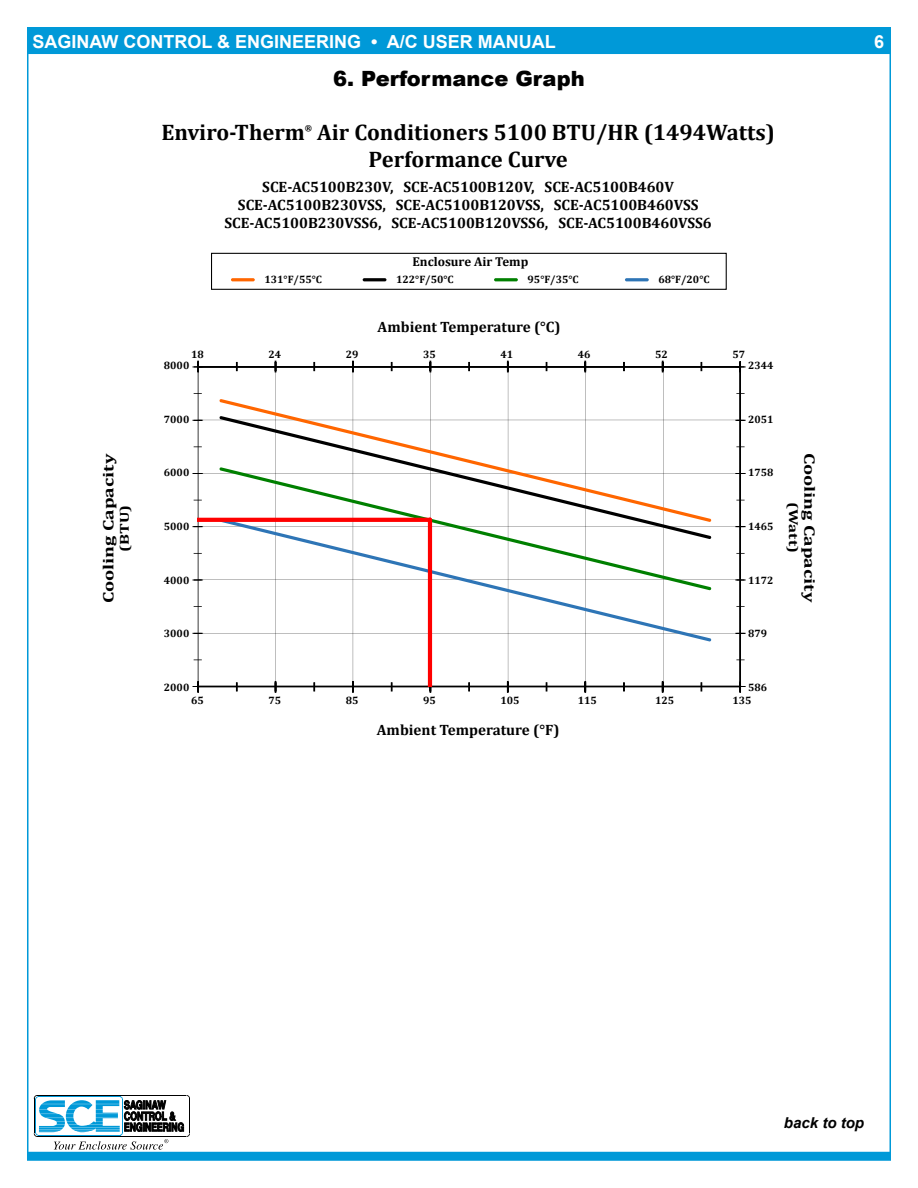
<style>
.page{position:relative;width:918px;height:1188px;background:#fff}
.page>*{position:absolute;margin:0;border:0;box-sizing:border-box;transform-origin:0 0}
.t1{font:700 22.5px/27px "Cambria";color:#000}
.t2{font:900 21px "Arial";color:#000}
.t3{font:700 18px "Arial";color:#fff}
.t4{font:700 15px/18px "Cambria";color:#000;text-align:center}
.t5{font:700 15px "Cambria";color:#000;scale:1.31 1}
.t6{font:italic 700 15px "Arial";color:#000}
.t7{font:700 12.9px "Cambria";color:#000}
.t8{font:700 12.9px "Cambria";color:#000;scale:1.31 1}
.t9{font:700 10.8px "Cambria";color:#000}
.t10{font:700 8.55px "Cambria";color:#000}
.s1{font-weight:400;font-size:12px;color:#000}
</style>
<div class="page">
<div style="left:27px;top:1152px;width:864px;height:9px;background:#0099d8"></div>
<svg style="left:34px;top:1095px;width:156px;height:55px"></svg>
<div style="left:27px;top:27px;width:864px;height:27px;background:#0099d8"></div>
<svg style="left:197px;top:366px;width:544px;height:321px"></svg>
<svg style="left:623px;top:683px;width:2px;height:8px"></svg>
<hr style="left:231px;top:278px;width:24px;height:3px;background:#f60;border-radius:2px">
<hr style="left:363px;top:278px;width:23px;height:3px;background:#000;border-radius:2px">
<hr style="left:494px;top:278px;width:24px;height:3px;background:#008000;border-radius:2px">
<hr style="left:625px;top:278px;width:24px;height:3px;background:#2e75b6;border-radius:2px">
<div style="left:211px;top:253px;width:516px;height:37px;border:1px solid #000"></div>
<svg style="left:623px;top:362px;width:2px;height:9px"></svg>
<svg style="left:352px;top:361px;width:2px;height:11px"></svg>
<hr style="left:198px;top:633px;width:543px;height:1px;background:#000">
<hr style="left:198px;top:580px;width:543px;height:1px;background:#000">
<hr style="left:198px;top:526px;width:543px;height:1px;background:#000">
<hr style="left:198px;top:473px;width:543px;height:1px;background:#000">
<hr style="left:198px;top:420px;width:543px;height:1px;background:#000">
<hr style="left:198px;top:367px;width:543px;height:1px;background:#000">
<hr style="left:275px;top:366px;width:1px;height:322px;background:#000">
<hr style="left:353px;top:366px;width:1px;height:322px;background:#000">
<hr style="left:430px;top:366px;width:1px;height:322px;background:#000">
<hr style="left:508px;top:366px;width:1px;height:322px;background:#000">
<hr style="left:585px;top:366px;width:1px;height:322px;background:#000">
<hr style="left:663px;top:366px;width:1px;height:322px;background:#000">
<hr style="left:741px;top:366px;width:1px;height:322px;background:#000">
<svg style="left:192px;top:361px;width:11px;height:11px"></svg>
<svg style="left:219px;top:399px;width:492px;height:17px"></svg>
<svg style="left:219px;top:416px;width:492px;height:51px"></svg>
<svg style="left:219px;top:467px;width:492px;height:51px"></svg>
<svg style="left:432px;top:518px;width:279px;height:124px"></svg>
<svg style="left:735px;top:681px;width:11px;height:11px"></svg>
<svg style="left:735px;top:361px;width:11px;height:11px"></svg>
<svg style="left:192px;top:518px;width:240px;height:174px"></svg>
<p class="t3" style="left:28px;top:29px;width:529px"><span class="s1">B</span>SAGINAW CONTROL &amp; ENGINEERING • A/C USER MANUAL</p>
<p class="t3" style="left:874px;top:29px;width:12px">6</p>
<h2 class="t2" style="left:333px;top:63px;width:253px">6. Performance Graph</h2>
<h1 class="t1" style="left:161px;top:118px;width:145px">Enviro-Therm</h1>
<p class="t10" style="left:305px;top:123px;width:9px">®</p>
<h1 class="t1" style="left:369px;top:118px;width:408px;text-indent:-51px">Air Conditioners 5100 BTU/HR (1494Watts)<br>Performance Curve</h1>
<p class="t4" style="left:225px;top:178px;width:489px">SCE-AC5100B230V, SCE-AC5100B120V, SCE-AC5100B460V<br>SCE-AC5100B230VSS, SCE-AC5100B120VSS, SCE-AC5100B460VSS<br>SCE-AC5100B230VSS6, SCE-AC5100B120VSS6, SCE-AC5100B460VSS6</p>
<p class="t7" style="left:412px;top:254px;width:117px">Enclosure Air Temp</p>
<p class="t9" style="left:265px;top:273px;width:59px">131°F/55°C</p>
<p class="t9" style="left:396px;top:273px;width:59px">122°F/50°C</p>
<p class="t9" style="left:528px;top:273px;width:53px">95°F/35°C</p>
<p class="t9" style="left:659px;top:273px;width:53px">68°F/20°C</p>
<p class="t4" style="left:378px;top:317px;width:185px">Ambient Temperature (°C)</p>
<p class="t9" style="left:191px;top:348px;width:14px">18</p>
<p class="t9" style="left:268px;top:348px;width:14px">24</p>
<p class="t9" style="left:346px;top:348px;width:14px">29</p>
<p class="t9" style="left:423px;top:348px;width:14px">35</p>
<p class="t9" style="left:500px;top:348px;width:14px">41</p>
<p class="t9" style="left:578px;top:348px;width:14px">46</p>
<p class="t9" style="left:655px;top:348px;width:14px">52</p>
<p class="t9" style="left:732px;top:348px;width:14px">57</p>
<p class="t5" style="left:99px;top:603px;width:115px;rotate:-90deg">Cooling Capacity</p>
<p class="t8" style="left:117px;top:552px;width:37px;rotate:-90deg">(BTU)</p>
<p class="t9" style="left:164px;top:359px;width:27px">8000</p>
<p class="t9" style="left:748px;top:359px;width:27px">2344</p>
<p class="t9" style="left:164px;top:412px;width:27px">7000</p>
<p class="t9" style="left:748px;top:412px;width:27px">2051</p>
<p class="t9" style="left:164px;top:466px;width:27px">6000</p>
<p class="t9" style="left:164px;top:520px;width:27px">5000</p>
<p class="t9" style="left:164px;top:573px;width:27px">4000</p>
<p class="t9" style="left:748px;top:466px;width:27px">1758</p>
<p class="t9" style="left:748px;top:520px;width:27px">1465</p>
<p class="t9" style="left:748px;top:574px;width:27px">1172</p>
<p class="t5" style="left:819px;top:453px;width:115px;rotate:90deg">Cooling Capacity</p>
<p class="t8" style="left:801px;top:502px;width:40px;rotate:90deg">(Watt)</p>
<p class="t9" style="left:164px;top:627px;width:27px">3000</p>
<p class="t9" style="left:748px;top:627px;width:20px">879</p>
<p class="t9" style="left:164px;top:681px;width:27px">2000</p>
<p class="t9" style="left:748px;top:681px;width:20px">586</p>
<p class="t9" style="left:191px;top:694px;width:14px">65</p>
<p class="t9" style="left:268px;top:694px;width:14px">75</p>
<p class="t9" style="left:346px;top:694px;width:14px">85</p>
<p class="t9" style="left:423px;top:694px;width:14px">95</p>
<p class="t9" style="left:500px;top:694px;width:21px">105</p>
<p class="t9" style="left:578px;top:694px;width:21px">115</p>
<p class="t9" style="left:655px;top:694px;width:21px">125</p>
<p class="t9" style="left:732px;top:694px;width:21px">135</p>
<p class="t4" style="left:377px;top:721px;width:184px">Ambient Temperature (°F)</p>
<p class="t6" style="left:784px;top:1113px;width:82px">back to top</p>
</div>
